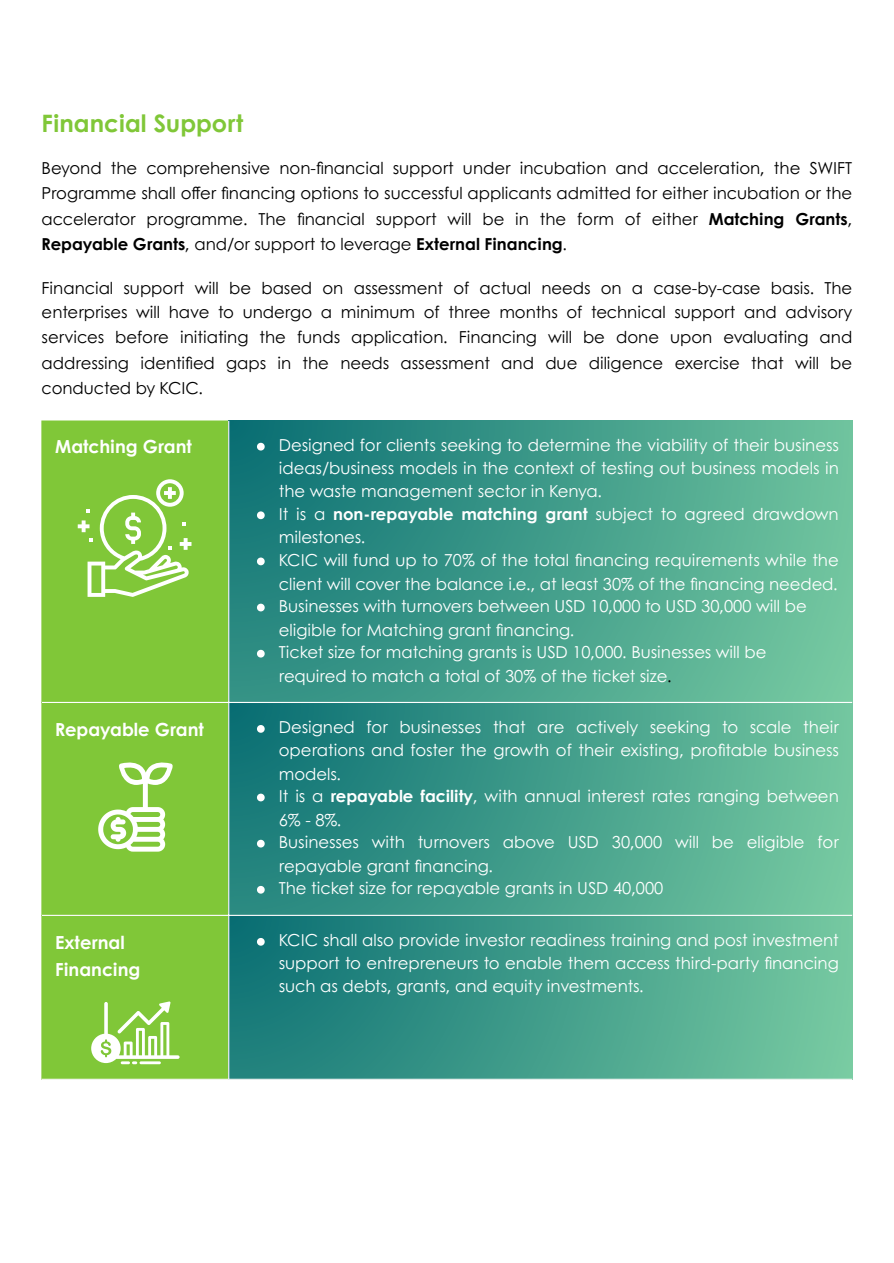
<style>
.page{position:relative;width:894px;height:1263px;background:#fff}
.page>*{position:absolute;margin:0;border:0;box-sizing:border-box;transform-origin:0 0}
.t1{font:700 24px "Century Gothic";color:#80c738}
.t2{font:700 18px/27px "Century Gothic";color:#fff}
.t3{font:16.5px/23.1px "Century Gothic";color:#fff}
.t4{font:16.5px/25px "Century Gothic";color:#000;text-align:justify}
.s1{font-weight:700}
.s2{color:#000}
</style>
<div class="page">
<div style="left:42px;top:421px;width:186px;height:658px;background:#80c738"></div>
<svg style="left:229px;top:421px;width:623px;height:281px;background:#439e8b"></svg>
<div style="left:228px;top:702px;width:624px;height:214px;background:linear-gradient(to right,#127677,#73c7a0)"></div>
<div style="left:228px;top:915px;width:624px;height:164px;background:linear-gradient(to right,#0f7375,#75c8a1)"></div>
<svg style="left:78px;top:479px;width:113px;height:117px"></svg>
<svg style="left:257px;top:443px;width:7px;height:7px"></svg>
<svg style="left:257px;top:511px;width:7px;height:8px"></svg>
<svg style="left:257px;top:558px;width:7px;height:7px"></svg>
<svg style="left:257px;top:604px;width:7px;height:7px"></svg>
<svg style="left:257px;top:650px;width:7px;height:7px"></svg>
<svg style="left:98px;top:761px;width:75px;height:90px"></svg>
<svg style="left:257px;top:725px;width:7px;height:8px"></svg>
<svg style="left:257px;top:794px;width:7px;height:7px"></svg>
<svg style="left:257px;top:840px;width:7px;height:7px"></svg>
<svg style="left:257px;top:886px;width:7px;height:8px"></svg>
<svg style="left:91px;top:1001px;width:88px;height:63px"></svg>
<hr style="left:139px;top:1061px;width:22px;height:3px;background:#fff">
<svg style="left:257px;top:938px;width:7px;height:8px"></svg>
<hr style="left:228px;top:421px;width:1px;height:658px;background:#fff">
<hr style="left:42px;top:702px;width:810px;height:1px;background:#fff">
<hr style="left:42px;top:915px;width:810px;height:1px;background:#fff">
<h1 class="t1" style="left:42px;top:105px;width:203px">Financial Support</h1>
<p class="t4" style="left:42px;top:155px;width:811px">Beyond the comprehensive non-financial support under incubation and acceleration, the SWIFT Programme shall offer financing options to successful applicants admitted for either incubation or the accelerator programme. The financial support will be in the form of either <span class="s1">Matching Grants</span>, <span class="s1">Repayable Grants</span>, and/or support to leverage <span class="s1">External Financing</span>.</p>
<p class="t4" style="left:42px;top:274px;width:812px">Financial support will be based on assessment of actual needs on a case-by-case basis. The enterprises will have to undergo a minimum of three months of technical support and advisory services before initiating the funds application. Financing will be done upon evaluating and addressing identified gaps in the needs assessment and due diligence exercise that will be conducted by KCIC.</p>
<p class="t2" style="left:55px;top:433px;width:138px">Matching Grant</p>
<p class="t3" style="left:279px;top:433px;width:561px;text-align:justify">Designed for clients seeking to determine the viability of their business ideas/business models in the context of testing out business models in the waste management sector in Kenya.</p>
<p class="t3" style="left:279px;top:501px;width:561px;line-height:23.7px">It is a <span class="s1">non-repayable matching grant</span> subject to agreed drawdown milestones.</p>
<p class="t3" style="left:279px;top:547px;width:561px;line-height:23.7px">KCIC will fund up to 70% of the total financing requirements while the client will cover the balance i.e., at least 30% of the financing needed.</p>
<p class="t3" style="left:279px;top:593px;width:529px;line-height:23.7px">Businesses with turnovers between USD 10,000 to USD 30,000 will be eligible for Matching grant financing.</p>
<p class="t3" style="left:279px;top:640px;width:489px;line-height:23.7px">Ticket size for matching grants is USD 10,000. Businesses will be required to match a total of 30% of the ticket size<span class="s2">.</span></p>
<p class="t2" style="left:55px;top:715px;width:150px">Repayable Grant</p>
<p class="t3" style="left:279px;top:715px;width:561px;text-align:justify">Designed for businesses that are actively seeking to scale their operations and foster the growth of their existing, profitable business models.</p>
<p class="t3" style="left:279px;top:783px;width:561px;line-height:23.7px">It is a <span class="s1">repayable facility</span>, with annual interest rates ranging between<br>6% - 8%.</p>
<p class="t3" style="left:279px;top:830px;width:561px;line-height:23.7px">Businesses with turnovers above USD 30,000 will be eligible for repayable grant financing.</p>
<p class="t3" style="left:279px;top:876px;width:386px">The ticket size for repayable grants in USD 40,000</p>
<p class="t2" style="left:55px;top:928px;width:87px">External<br>Financing</p>
<p class="t3" style="left:279px;top:928px;width:561px;text-align:justify">KCIC shall also provide investor readiness training and post investment support to entrepreneurs to enable them access third-party financing such as debts, grants, and equity investments.</p>
</div>
